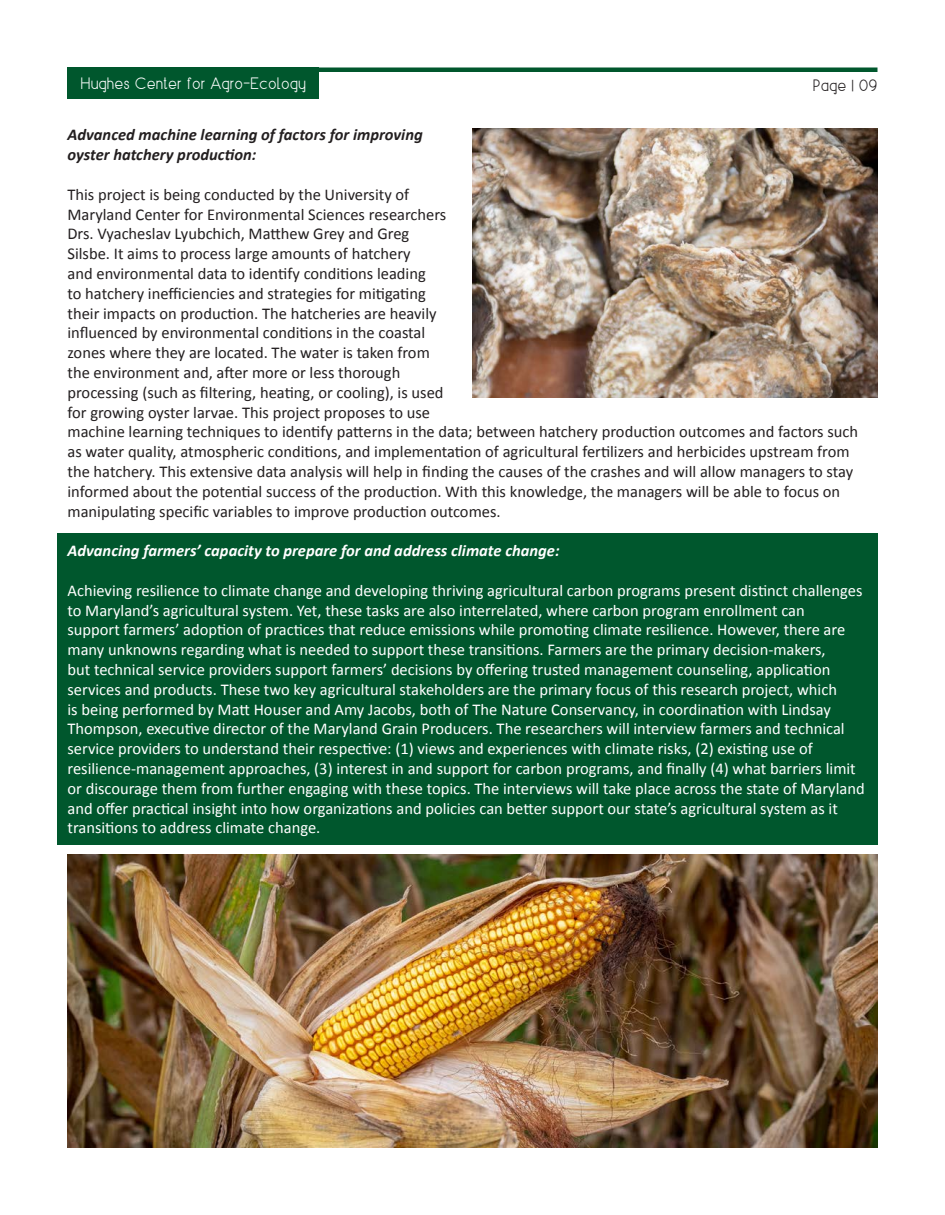
<style>
.page{position:relative;width:945px;height:1215px;background:#fff}
.page>*{position:absolute;margin:0;border:0;box-sizing:border-box;transform-origin:0 0}
.t1{font:16.5px/19.8px "Calibri";color:#fff}
.t2{font:16.5px/19.8px "Calibri";color:#231f20}
.t3{font:italic 700 16.5px/19.8px "Calibri";color:#231f20}
.t4{font:italic 700 16.5px "Calibri";color:#fff}
.t5{font:16.5px "Air Space";color:#fff}
.t6{font:16.5px "Air Space";color:#231f20}
</style>
<div class="page">
<div style="left:57px;top:534px;width:821px;height:311px;background:#00572d"></div>
<hr style="left:68px;top:68px;width:810px;height:4px;background:#00572d">
<div style="left:68px;top:68px;width:251px;height:31px;background:#00572d"></div>
<img style="left:472px;top:128px;width:406px;height:270px">
<img style="left:68px;top:855px;width:810px;height:293px">
<p class="t5" style="left:81px;top:72px;width:227px">Hughes Center for Agro-Ecology</p>
<p class="t6" style="left:813px;top:74px;width:66px">Page | 09</p>
<p class="t3" style="left:68px;top:124px;width:357px">Advanced machine learning of factors for improving oyster hatchery production:</p>
<p class="t2" style="left:68px;top:184px;width:792px">This project is being conducted by the University of<br>Maryland Center for Environmental Sciences researchers<br>Drs. Vyacheslav Lyubchich, Matthew Grey and Greg<br>Silsbe. It aims to process large amounts of hatchery<br>and environmental data to identify conditions leading<br>to hatchery inefficiencies and strategies for mitigating<br>their impacts on production. The hatcheries are heavily<br>influenced by environmental conditions in the coastal<br>zones where they are located. The water is taken from<br>the environment and, after more or less thorough<br>processing (such as filtering, heating, or cooling), is used<br>for growing oyster larvae. This project proposes to use<br>machine learning techniques to identify patterns in the data; between hatchery production outcomes and factors such as water quality, atmospheric conditions, and implementation of agricultural fertilizers and herbicides upstream from the hatchery. This extensive data analysis will help in finding the causes of the crashes and will allow managers to stay informed about the potential success of the production. With this knowledge, the managers will be able to focus on manipulating specific variables to improve production outcomes.</p>
<p class="t4" style="left:68px;top:541px;width:494px">Advancing farmers’ capacity to prepare for and address climate change:</p>
<p class="t1" style="left:68px;top:580px;width:799px">Achieving resilience to climate change and developing thriving agricultural carbon programs present distinct challenges to Maryland’s agricultural system. Yet, these tasks are also interrelated, where carbon program enrollment can<br>support farmers’ adoption of practices that reduce emissions while promoting climate resilience. However, there are many unknowns regarding what is needed to support these transitions. Farmers are the primary decision-makers,<br>but technical service providers support farmers’ decisions by offering trusted management counseling, application services and products. These two key agricultural stakeholders are the primary focus of this research project, which<br>is being performed by Matt Houser and Amy Jacobs, both of The Nature Conservancy, in coordination with Lindsay Thompson, executive director of the Maryland Grain Producers. The researchers will interview farmers and technical service providers to understand their respective: (1) views and experiences with climate risks, (2) existing use of resilience-management approaches, (3) interest in and support for carbon programs, and finally (4) what barriers limit or discourage them from further engaging with these topics. The interviews will take place across the state of Maryland and offer practical insight into how organizations and policies can better support our state’s agricultural system as it transitions to address climate change.</p>
</div>
